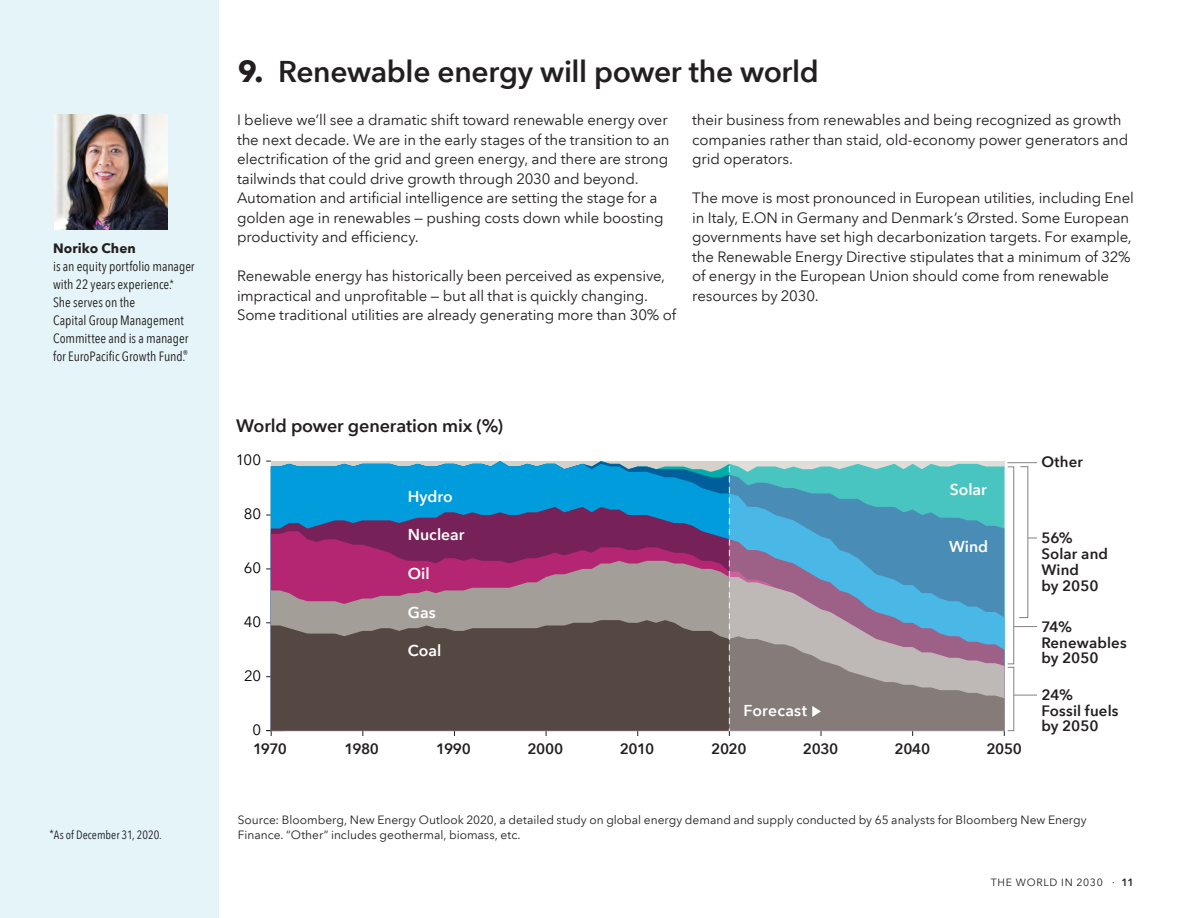
<style>
.page{position:relative;width:1188px;height:918px;background:#fff}
.page>*{position:absolute;margin:0;border:0;box-sizing:border-box;transform-origin:0 0}
.Body_9_12_Reg{font:600 30px "Avenir Next LT Com";letter-spacing:-.01em;color:#231f20}
.Body_9_12_Reg-2{font:600 18px "Avenir Next LT Com";letter-spacing:-.01em;color:#231f20}
.t1{font:600 15.75px "Avenir Next LT Com";color:#fff}
.Body_9_12_Reg-3{font:15px/19.5px "Avenir Next LT Com";letter-spacing:-.01em;color:#231f20}
.t2{font:600 15px/15.8px "Avenir Next LT Com";letter-spacing:-.005em;color:#231f20}
.t3{font:15px "Avenir Next LT Com";color:#000}
.Body_9_12_Reg-4{font:condensed 13.5px/18px "Avenir Next LT Com";color:#231f20}
.Body_9_12_Reg-5{font:12px/15px "Avenir Next LT Com";color:#231f20}
.Body_9_12_Reg-6{font:condensed 12px "Avenir Next LT Com";letter-spacing:.005em;color:#231f20}
.t4{font:10.5px "Avenir Next LT Com";letter-spacing:.075em;color:#231f20}
.s1{font-weight:700;font-stretch:normal}
.s2{font-weight:700}
.s3{font-style:inherit}
.s4{font-weight:600}
</style>
<div class="page">
<div style="left:0;top:0;width:219px;height:918px;background:#e4f4f8"></div>
<img style="left:54px;top:114px;width:114px;height:115px">
<svg style="left:1014px;top:626px;width:23px;height:1px"></svg>
<svg style="left:1014px;top:695px;width:23px;height:1px"></svg>
<svg style="left:1019px;top:466px;width:18px;height:152px"></svg>
<div style="left:1007px;top:466px;width:7px;height:198px;border:1px solid #808285"></div>
<div style="left:1007px;top:667px;width:7px;height:64px;border:1px solid #808285"></div>
<hr style="left:1007px;top:462px;width:30px;height:1px;background:#808285">
<hr style="left:266px;top:730px;width:739px;height:1px;background:#231f20">
<svg style="left:271px;top:461px;width:458px;height:46px;background:#159ed5"></svg>
<svg style="left:271px;top:507px;width:458px;height:24px;background:#3f5994"></svg>
<svg style="left:271px;top:531px;width:458px;height:30px;background:#872360"></svg>
<svg style="left:271px;top:561px;width:458px;height:59px;background:#a9728a"></svg>
<svg style="left:271px;top:620px;width:458px;height:111px;background:#5a4d48"></svg>
<svg style="left:730px;top:461px;width:274px;height:270px;background:#759aac"></svg>
<svg style="left:812px;top:706px;width:9px;height:11px"></svg>
<svg style="left:266px;top:730px;width:19px;height:6px"></svg>
<svg style="left:729px;top:461px;width:1px;height:275px"></svg>
<p class="Body_9_12_Reg-4" style="left:53px;top:239px;width:143px"><span class="s1">Noriko Chen<br></span>is an equity portfolio manager with 22 years experience.<sup>*<br></sup>She serves on the<br>Capital Group Management<br>Committee and is a manager for EuroPacific Growth Fund<sup>®</sup>.</p>
<p class="Body_9_12_Reg-6" style="left:50px;top:828px;width:114px"><sup>*</sup>As of December 31, 2020.</p>
<p class="Body_9_12_Reg" style="left:238px;top:53px;width:583px"><span class="s2">9.</span> Renewable energy will power the world</p>
<p class="Body_9_12_Reg-3" style="left:237px;top:110px;width:434px">I believe we’ll see a dramatic shift toward renewable energy over the next decade. We are in the early stages of the transition to an electrification of the grid and green energy, and there are strong tailwinds that could drive growth through 2030 and beyond.<br>Automation and artificial intelligence are setting the stage for a golden age in renewables — pushing costs down while boosting productivity and efficiency.</p>
<p class="Body_9_12_Reg-3" style="left:237px;top:266px;width:441px">Renewable energy has historically been perceived as expensive, impractical and unprofitable — but all that is quickly changing.<br>Some traditional utilities are already generating more than 30% of</p>
<p class="Body_9_12_Reg-3" style="left:692px;top:110px;width:438px">their business from renewables and being recognized as growth companies rather than staid, old-economy power generators and grid operators.</p>
<p class="Body_9_12_Reg-3" style="left:692px;top:188px;width:443px">The move is most pronounced in European utilities, including Enel in Italy, E.ON in Germany and Denmark’s Ørsted. Some European governments have set high decarbonization targets. For example, the Renewable Energy Directive stipulates that a minimum of 32% of energy in the European Union should come from renewable resources by 2030.</p>
<p class="Body_9_12_Reg-2" style="left:236px;top:415px;width:269px">World power generation mix (%)</p>
<p class="t3" style="left:236px;top:451px;width:27px">100</p>
<p class="t3" style="left:244px;top:505px;width:19px">80</p>
<p class="t3" style="left:244px;top:559px;width:19px">60</p>
<p class="t3" style="left:244px;top:613px;width:19px">40</p>
<p class="t3" style="left:244px;top:667px;width:19px">20</p>
<p class="t1" style="left:408px;top:487px;width:46px">Hydro</p>
<p class="t1" style="left:408px;top:525px;width:58px">Nuclear</p>
<p class="t1" style="left:408px;top:564px;width:23px">Oil</p>
<p class="t1" style="left:408px;top:603px;width:29px">Gas</p>
<p class="t1" style="left:408px;top:641px;width:35px">Coal</p>
<p class="t1" style="left:744px;top:701px;width:65px">Forecast</p>
<p class="t1" style="left:950px;top:480px;width:39px">Solar</p>
<p class="t1" style="left:949px;top:537px;width:41px">Wind</p>
<p class="t2" style="left:1041px;top:454px;width:43px">Other</p>
<p class="t2" style="left:1041px;top:530px;width:68px">56%<br>Solar and<br>Wind<br>by 2050</p>
<p class="t2" style="left:1041px;top:619px;width:87px">74%<br>Renewables by 2050</p>
<p class="t2" style="left:1041px;top:687px;width:79px">24%<br>Fossil fuels</p>
<p class="t3" style="left:253px;top:721px;width:10px">0</p>
<p class="t2" style="left:1041px;top:718px;width:59px">by 2050</p>
<p class="t2" style="left:253px;top:741px;width:35px">1970</p>
<p class="t2" style="left:345px;top:741px;width:36px">1980</p>
<p class="t2" style="left:436px;top:741px;width:36px">1990</p>
<p class="t2" style="left:527px;top:741px;width:37px">2000</p>
<p class="t2" style="left:620px;top:741px;width:36px">2010</p>
<p class="t2" style="left:711px;top:741px;width:37px">2020</p>
<p class="t2" style="left:803px;top:741px;width:37px">2030</p>
<p class="t2" style="left:895px;top:741px;width:37px">2040</p>
<p class="t2" style="left:987px;top:741px;width:37px">2050</p>
<p class="Body_9_12_Reg-5" style="left:238px;top:813px;width:851px">Source: Bloomberg, New Energy Outlook 2020, a detailed study on global energy demand and supply conducted by 65 analysts for Bloomberg New Energy<br>Finance. “Other” includes geothermal, biomass, etc.</p>
<p class="t4" style="left:991px;top:876px;width:145px">THE WORLD IN 2030 <span class="s3">·</span> <span class="s4">11</span></p>
</div>
